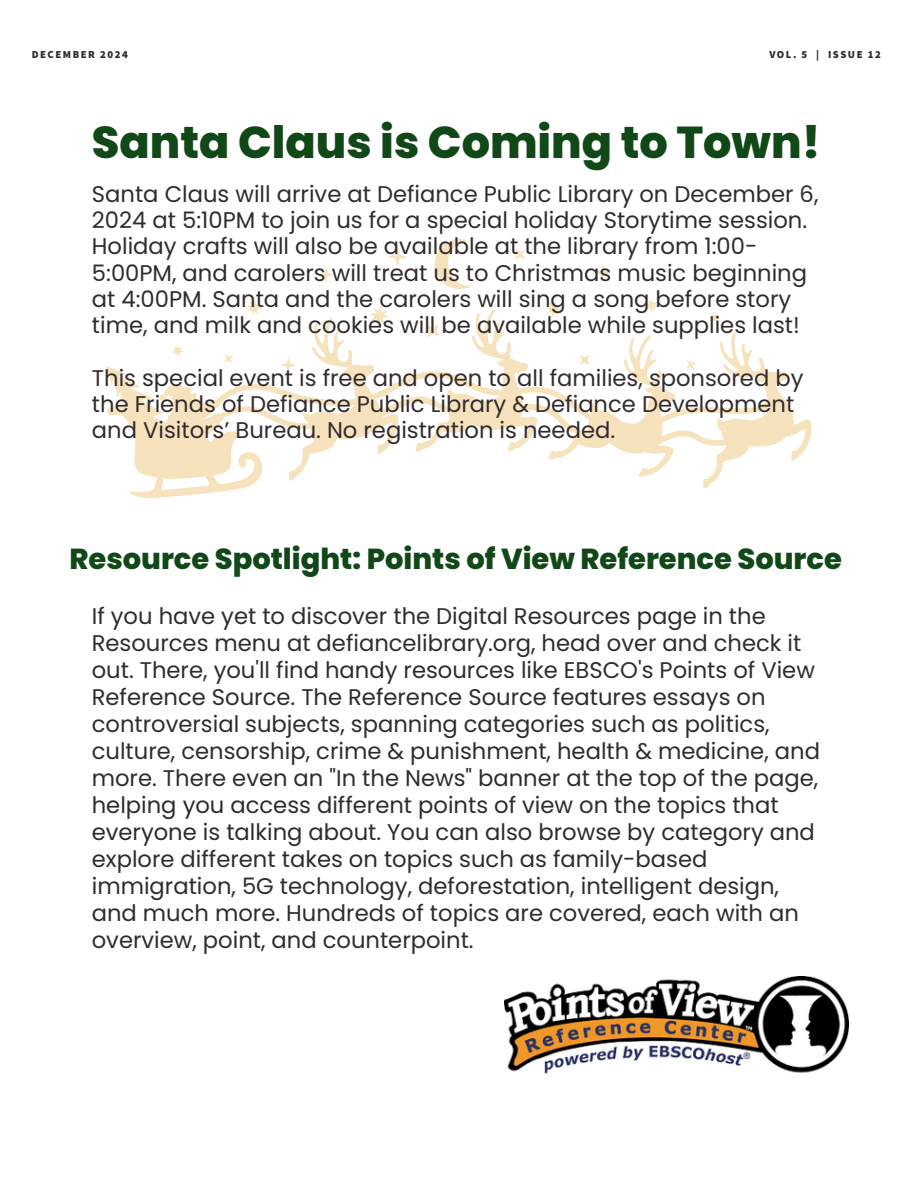
<style>
.page{position:relative;width:918px;height:1188px;background:#fff}
.page>*{position:absolute;margin:0;border:0;box-sizing:border-box;transform-origin:0 0}
.t1{font:800 44.55px "Poppins";color:#114817}
.t2{font:800 28.95px "Poppins";color:#114817}
.t3{font:22.65px/27px "Poppins";color:#322b2d}
.t4{font:900 10.8px "Mada";letter-spacing:.14em;color:#322b2d}
.t5{font:900 10.65px "Mada";letter-spacing:.14em;color:#322b2d}
</style>
<div class="page">
<svg style="left:106px;top:309px;width:705px;height:189px"></svg>
<svg style="left:388px;top:248px;width:19px;height:18px"></svg>
<svg style="left:579px;top:354px;width:11px;height:12px"></svg>
<svg style="left:514px;top:249px;width:12px;height:11px"></svg>
<svg style="left:686px;top:360px;width:10px;height:10px"></svg>
<svg style="left:223px;top:353px;width:11px;height:11px"></svg>
<svg style="left:246px;top:299px;width:16px;height:17px"></svg>
<svg style="left:171px;top:345px;width:13px;height:12px"></svg>
<svg style="left:709px;top:312px;width:11px;height:11px"></svg>
<svg style="left:645px;top:299px;width:14px;height:14px"></svg>
<svg style="left:545px;top:301px;width:18px;height:17px"></svg>
<svg style="left:369px;top:306px;width:20px;height:19px"></svg>
<svg style="left:426px;top:324px;width:14px;height:14px"></svg>
<svg style="left:594px;top:264px;width:18px;height:17px"></svg>
<svg style="left:280px;top:357px;width:16px;height:16px"></svg>
<svg style="left:318px;top:267px;width:15px;height:15px"></svg>
<svg style="left:434px;top:239px;width:38px;height:51px"></svg>
<img style="left:505px;top:976px;width:344px;height:98px">
<p class="t4" style="left:32px;top:48px;width:98px">DECEMBER 2024</p>
<h2 class="t5" style="left:769px;top:49px;width:113px">VOL. 5 | ISSUE 12</h2>
<p class="t1" style="left:92px;top:112px;width:730px">Santa Claus is Coming to Town!</p>
<p class="t3" style="left:92px;top:181px;width:728px;line-height:26.2px">Santa Claus will arrive at Defiance Public Library on December 6, 2024 at 5:10PM to join us for a special holiday Storytime session.<br>Holiday crafts will also be available at the library from 1:00- 5:00PM, and carolers will treat us to Christmas music beginning at 4:00PM. Santa and the carolers will sing a song before story time, and milk and cookies will be available while supplies last!</p>
<h1 class="t3" style="left:92px;top:365px;width:713px;line-height:26.2px">This special event is free and open to all families, sponsored by the Friends of Defiance Public Library &amp; Defiance Development and Visitors’ Bureau. No registration is needed.</h1>
<h3 class="t2" style="left:69px;top:539px;width:774px">Resource Spotlight: Points of View Reference Source</h3>
<p class="t3" style="left:92px;top:603px;width:730px">If you have yet to discover the Digital Resources page in the Resources menu at defiancelibrary.org, head over and check it out. There, you'll find handy resources like EBSCO's Points of View Reference Source. The Reference Source features essays on controversial subjects, spanning categories such as politics, culture, censorship, crime &amp; punishment, health &amp; medicine, and more. There even an "In the News" banner at the top of the page, helping you access different points of view on the topics that everyone is talking about. You can also browse by category and explore different takes on topics such as family-based immigration, 5G technology, deforestation, intelligent design, and much more. Hundreds of topics are covered, each with an overview, point, and counterpoint.</p>
</div>
